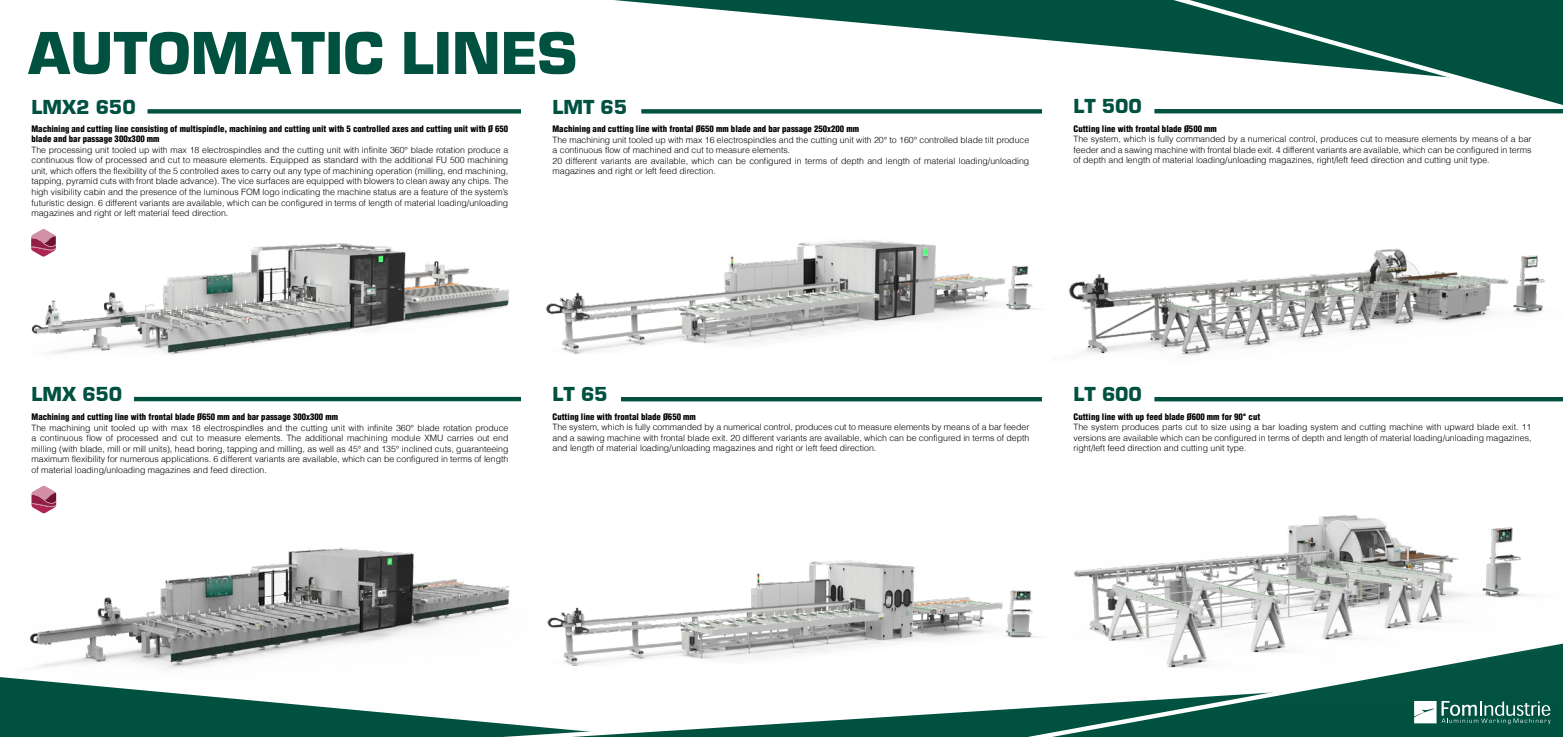
<style>
.page{position:relative;width:1563px;height:737px;background:#fff}
.page>*{position:absolute;margin:0;border:0;box-sizing:border-box;transform-origin:0 0}
.t1{font:900 63px "Eurostile";color:#005140}
.t2{font:900 21px "Eurostile";color:#005140}
.t3{font:300 8.75px/10.5px "Helvetica";color:#000;text-align:justify}
.t4{font:900 condensed 8.75px/10.5px "Helvetica LT Std";color:#000}
</style>
<div class="page">
<img style="left:31px;top:243px;width:490px;height:159px">
<img style="left:30px;top:493px;width:480px;height:176px">
<img style="left:545px;top:240px;width:497px;height:162px">
<svg style="left:0;top:677px;width:237px;height:60px"></svg>
<svg style="left:237px;top:666px;width:698px;height:71px"></svg>
<svg style="left:935px;top:705px;width:628px;height:32px"></svg>
<div style="left:641px;top:109px;width:401px;height:5px;background:#005140"></div>
<svg style="left:614px;top:0;width:509px;height:48px"></svg>
<svg style="left:1123px;top:0;width:440px;height:114px"></svg>
<hr style="left:134px;top:397px;width:387px;height:4px;background:#005140">
<svg style="left:1414px;top:705px;width:136px;height:19px"></svg>
<div style="left:147px;top:109px;width:374px;height:5px;background:#005140"></div>
<hr style="left:621px;top:397px;width:421px;height:4px;background:#005140">
<hr style="left:1154px;top:109px;width:409px;height:4px;background:#005140">
<svg style="left:31px;top:229px;width:25px;height:28px"></svg>
<img style="left:535px;top:560px;width:503px;height:144px">
<img style="left:1073px;top:515px;width:490px;height:190px">
<img style="left:1069px;top:248px;width:493px;height:154px">
<hr style="left:1154px;top:397px;width:409px;height:4px;background:#005140">
<svg style="left:31px;top:485px;width:25px;height:28px"></svg>
<h1 class="t1" style="left:28px;top:19px;width:550px">AUTOMATIC LINES</h1>
<h2 class="t2" style="left:552px;top:95px;width:76px">LMT 65</h2>
<h2 class="t2" style="left:32px;top:95px;width:106px">LMX2 650</h2>
<p class="t4" style="left:32px;top:123px;width:478px">Machining and cutting line consisting of multispindle, machining and cutting unit with 5 controlled axes and cutting unit with Ø 650 blade and bar passage 300x300 mm</p>
<p class="t3" style="left:32px;top:144px;width:478px">The processing unit tooled up with max 18 electrospindles and the cutting unit with infinite 360° blade rotation produce a continuous flow of processed and cut to measure elements. Equipped as standard with the additional FU 500 machining unit, which offers the flexibility of the 5 controlled axes to carry out any type of machining operation (milling, end machining, tapping, pyramid cuts with front blade advance). The vice surfaces are equipped with blowers to clean away any chips. The high visibility cabin and the presence of the luminous FOM logo indicating the machine status are a feature of the system’s futuristic design. 6 different variants are available, which can be configured in terms of length of material loading/unloading magazines and right or left material feed direction.</p>
<p class="t4" style="left:552px;top:123px;width:308px">Machining and cutting line with frontal Ø650 mm blade and bar passage 250x200 mm</p>
<p class="t3" style="left:552px;top:134px;width:478px;text-align:left">The machining unit tooled up with max 16 electrospindles and the cutting unit with 20° to 160° controlled blade tilt produce a continuous flow of machined and cut to measure elements.<br>20 different variants are available, which can be configured in terms of depth and length of material loading/unloading magazines and right or left feed direction.</p>
<h2 class="t2" style="left:1073px;top:95px;width:70px">LT 500</h2>
<p class="t4" style="left:1073px;top:123px;width:145px">Cutting line with frontal blade Ø500 mm</p>
<p class="t3" style="left:1073px;top:134px;width:459px">The system, which is fully commanded by a numerical control, produces cut to measure elements by means of a bar feeder and a sawing machine with frontal blade exit. 4 different variants are available, which can be configured in terms of depth and length of material loading/unloading magazines, right/left feed direction and cutting unit type.</p>
<h2 class="t2" style="left:32px;top:383px;width:92px">LMX 650</h2>
<p class="t4" style="left:32px;top:411px;width:308px">Machining and cutting line with frontal blade Ø650 mm and bar passage 300x300 mm</p>
<p class="t3" style="left:32px;top:422px;width:478px">The machining unit tooled up with max 18 electrospindles and the cutting unit with infinite 360° blade rotation produce a continuous flow of processed and cut to measure elements. The additional machining module XMU carries out end milling (with blade, mill or mill units), head boring, tapping and milling, as well as 45° and 135° inclined cuts, guaranteeing maximum flexibility for numerous applications. 6 different variants are available, which can be configured in terms of length of material loading/unloading magazines and feed direction.</p>
<h2 class="t2" style="left:552px;top:383px;width:57px">LT 65</h2>
<p class="t4" style="left:552px;top:411px;width:145px">Cutting line with frontal blade Ø650 mm</p>
<p class="t3" style="left:552px;top:422px;width:478px">The system, which is fully commanded by a numerical control, produces cut to measure elements by means of a bar feeder and a sawing machine with frontal blade exit. 20 different variants are available, which can be configured in terms of depth and length of material loading/unloading magazines and right or left feed direction.</p>
<h2 class="t2" style="left:1073px;top:383px;width:70px">LT 600</h2>
<p class="t4" style="left:1073px;top:411px;width:188px">Cutting line with up feed blade Ø600 mm for 90° cut</p>
<p class="t3" style="left:1073px;top:422px;width:459px">The system produces parts cut to size using a bar loading system and cutting machine with upward blade exit. 11 versions are available which can be configured in terms of depth and length of material loading/unloading magazines, right/left feed direction and cutting unit type.</p>
</div>
